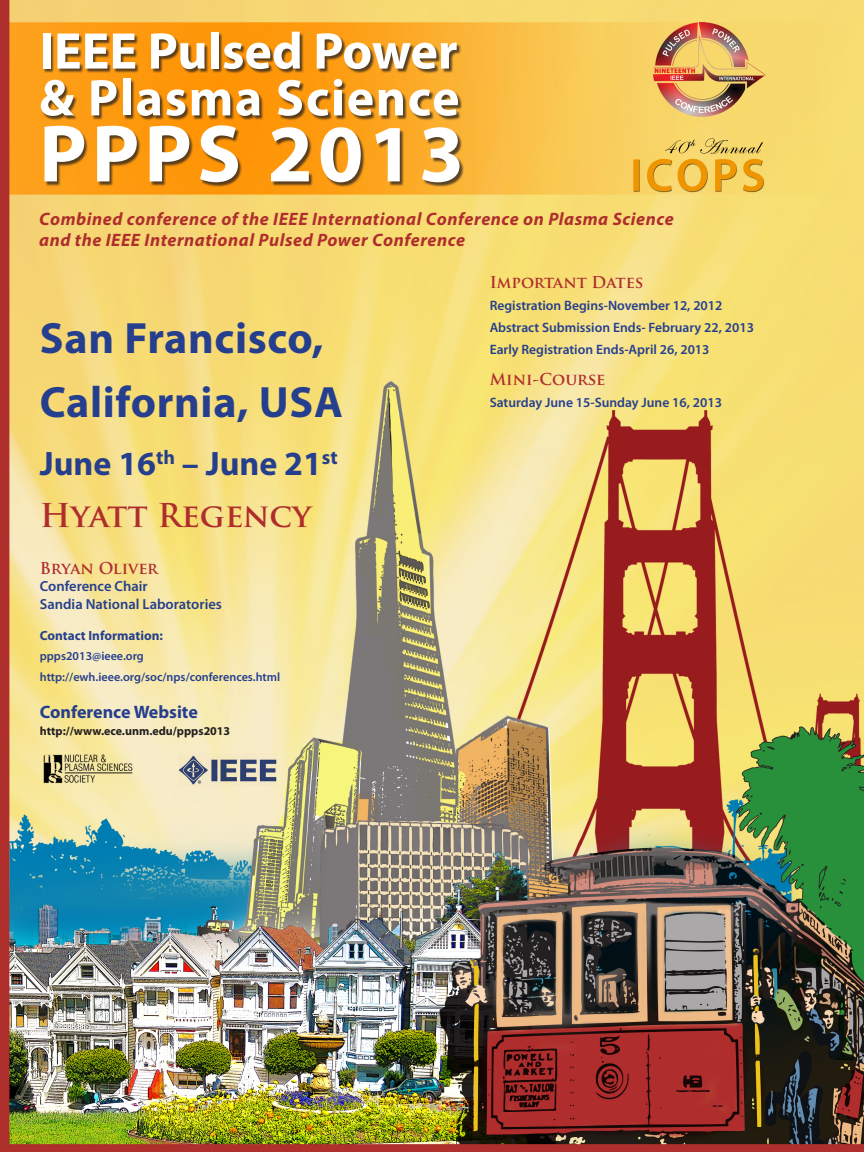
<style>
.page{position:relative;width:864px;height:1152px;background:#fff}
.page>*{position:absolute;margin:0;border:0;box-sizing:border-box;transform-origin:0 0}
.t1{font:700 82px "Myriad Pro";letter-spacing:.06em;color:#fff}
.t2{font:700 51.96px/46.8px "Myriad Pro";color:#fff}
.t3{font:700 44px/63.2px "Myriad Pro";letter-spacing:.015em;color:#253f8e}
.t4{font:700 34px "Myriad Pro";color:#253f8e}
.t5{font:700 32px "Trajan Pro";color:#af2e2d}
.t6{font:italic 700 18px/21.6px "Myriad Pro";letter-spacing:.03em;color:#af2e2d}
.t7{font:700 18px "Myriad Pro";color:#253f8e}
.t8{font:700 15.96px "Trajan Pro";color:#af2e2d}
.t9{font:700 15.96px "Trajan Pro";letter-spacing:-.02em;color:#af2e2d}
.t10{font:600 14.56px "Myriad Pro";color:#253f8e}
.t11{font:600 13.6px/22px "Myriad Pro";color:#253f8e}
.t12{font:700 13.28px "Myriad Pro";color:#253f8e}
.t13{font:600 12.12px "Myriad Pro";color:#253f8e}
.t14{font:700 12px "Myriad Pro";color:#231f20}
</style>
<div class="page">
<img style="left:0;top:0;width:864px;height:1152px">
<div style="left:41px;top:32px;width:424px;height:155px;background:#231f20;opacity:.75"></div>
<p class="t2" style="left:39px;top:26px;width:422px">IEEE Pulsed Power &amp; Plasma Science</p>
<p class="t1" style="left:39px;top:100px;width:427px">PPPS 2013</p>
<p class="t6" style="left:39px;top:207px;width:636px">Combined conference of the IEEE International Conference on Plasma Science and the IEEE International Pulsed Power Conference</p>
<p class="t8" style="left:490px;top:273px;width:155px">Important Dates</p>
<p class="t11" style="left:490px;top:294px;width:234px">Registration Begins-November 12, 2012</p>
<p class="t11" style="left:490px;top:316px;width:266px">Abstract Submission Ends- February 22, 2013<br>Early Registration Ends-April 26, 2013</p>
<p class="t8" style="left:490px;top:369px;width:117px">Mini-Course</p>
<p class="t11" style="left:490px;top:391px;width:234px">Saturday June 15-Sunday June 16, 2013</p>
<p class="t3" style="left:40px;top:306px;width:305px">San Francisco,<br>California, USA</p>
<p class="t4" style="left:40px;top:441px;width:300px">June 16<sup>th</sup> – June 21<sup>st</sup></p>
<p class="t5" style="left:40px;top:495px;width:273px">Hyatt Regency</p>
<p class="t9" style="left:40px;top:558px;width:120px">Bryan Oliver</p>
<p class="t10" style="left:40px;top:577px;width:109px">Conference Chair</p>
<p class="t10" style="left:40px;top:594px;width:184px">Sandia National Laboratories</p>
<p class="t12" style="left:40px;top:627px;width:125px">Contact Information:</p>
<p class="t13" style="left:40px;top:648px;width:106px">ppps2013@ieee.org</p>
<p class="t13" style="left:40px;top:669px;width:242px">http://ewh.ieee.org/soc/nps/conferences.html</p>
<p class="t7" style="left:40px;top:700px;width:160px">Conference Website</p>
<p class="t14" style="left:40px;top:723px;width:192px">http://www.ece.unm.edu/ppps2013</p>
</div>
